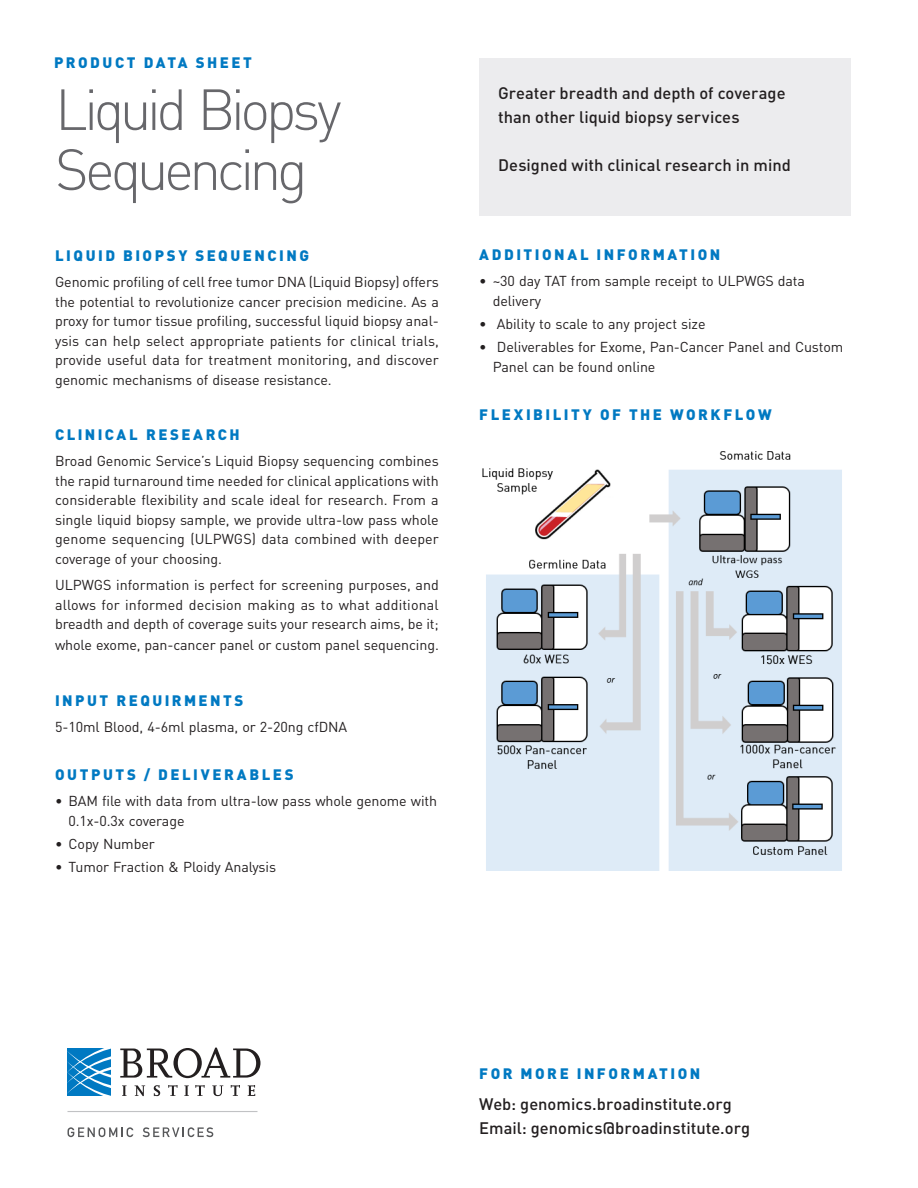
<style>
.page{position:relative;width:918px;height:1188px;background:#fff}
.page>*{position:absolute;margin:0;border:0;box-sizing:border-box;transform-origin:0 0}
.t1{font:300 57px/60px "DINOT";letter-spacing:-.08em;color:#67676b}
.Subhead_2{font:500 16.5px/24px "DINOT";color:#231f20}
.SUBHEAD-CAPS{font:900 15px "DINOT";letter-spacing:.165em;color:#0079c2}
.Body_text{font:900 15px "DINOT";letter-spacing:.16em;color:#0079c2}
.Body_text-2{font:14.25px/19.5px "DINOT";letter-spacing:-.005em;color:#231f20;text-align:justify}
</style>
<div class="page">
<div style="left:479px;top:58px;width:371px;height:158px;background:#ececee"></div>
<svg style="left:68px;top:1127px;width:65px;height:10px"></svg>
<svg style="left:143px;top:1127px;width:70px;height:10px"></svg>
<svg style="left:122px;top:1085px;width:5px;height:11px"></svg>
<svg style="left:135px;top:1085px;width:10px;height:11px"></svg>
<svg style="left:154px;top:1085px;width:6px;height:11px"></svg>
<svg style="left:168px;top:1085px;width:10px;height:11px"></svg>
<svg style="left:184px;top:1085px;width:5px;height:11px"></svg>
<svg style="left:195px;top:1085px;width:10px;height:11px"></svg>
<svg style="left:212px;top:1085px;width:11px;height:11px"></svg>
<svg style="left:231px;top:1085px;width:9px;height:11px"></svg>
<svg style="left:248px;top:1085px;width:7px;height:11px"></svg>
<svg style="left:120px;top:1048px;width:140px;height:30px"></svg>
<svg style="left:68px;top:1048px;width:43px;height:48px;background:#3293cd"></svg>
<hr style="left:68px;top:1111px;width:189px;height:1px;background:#c1c2c4">
<img style="left:482px;top:451px;width:360px;height:420px">
<p class="SUBHEAD-CAPS" style="left:54px;top:52px;width:199px">PRODUCT DATA SHEET</p>
<p class="t1" style="left:55px;top:79px;width:288px">Liquid Biopsy<br>Sequencing</p>
<p class="Subhead_2" style="left:498px;top:81px;width:289px">Greater breadth and depth of coverage than other liquid biopsy services</p>
<p class="Subhead_2" style="left:498px;top:153px;width:294px">Designed with clinical research in mind</p>
<p class="SUBHEAD-CAPS" style="left:55px;top:245px;width:255px">LIQUID BIOPSY SEQUENCING</p>
<p class="Body_text-2" style="left:55px;top:272px;width:385px">Genomic profiling of cell free tumor DNA (Liquid Biopsy) offers the potential to revolutionize cancer precision medicine. As a proxy for tumor tissue profiling, successful liquid biopsy anal&shy;ysis can help select appropriate patients for clinical trials, provide useful data for treatment monitoring, and discover genomic mechanisms of disease resistance.</p>
<p class="Body_text" style="left:55px;top:425px;width:186px">CLINICAL RESEARCH</p>
<p class="Body_text-2" style="left:55px;top:451px;width:385px">Broad Genomic Service’s Liquid Biopsy sequencing combines the rapid turnaround time needed for clinical applications with considerable flexibility and scale ideal for research. From a single liquid biopsy sample, we provide ultra-low pass whole genome sequencing (ULPWGS) data combined with deeper coverage of your choosing.</p>
<p class="Body_text-2" style="left:55px;top:575px;width:385px">ULPWGS information is perfect for screening purposes, and allows for informed decision making as to what additional breadth and depth of coverage suits your research aims, be it;</p>
<p class="Body_text-2" style="left:55px;top:635px;width:385px">whole exome, pan-cancer panel or custom panel sequencing.</p>
<p class="Body_text" style="left:55px;top:690px;width:190px">INPUT REQUIRMENTS</p>
<p class="Body_text-2" style="left:55px;top:717px;width:294px">5-10ml Blood, 4-6ml plasma, or 2-20ng cfDNA</p>
<p class="SUBHEAD-CAPS" style="left:55px;top:765px;width:240px">OUTPUTS / DELIVERABLES</p>
<p class="Body_text-2" style="left:69px;top:791px;width:370px;text-indent:-14px">• BAM file with data from ultra-low pass whole genome with<br>0.1x-0.3x coverage</p>
<p class="Body_text-2" style="left:55px;top:834px;width:101px">• Copy Number</p>
<p class="Body_text-2" style="left:55px;top:857px;width:223px">• Tumor Fraction &amp; Ploidy Analysis</p>
<p class="SUBHEAD-CAPS" style="left:479px;top:244px;width:242px">ADDITIONAL INFORMATION</p>
<p class="Body_text-2" style="left:493px;top:271px;width:314px;text-indent:-14px">• ~30 day TAT from sample receipt to ULPWGS data delivery</p>
<p class="Body_text-2" style="left:479px;top:314px;width:228px">• Ability to scale to any project size</p>
<p class="Body_text-2" style="left:493px;top:337px;width:352px;text-indent:-14px">• Deliverables for Exome, Pan-Cancer Panel and Custom<br>Panel can be found online</p>
<p class="SUBHEAD-CAPS" style="left:479px;top:404px;width:294px">FLEXIBILITY OF THE WORKFLOW</p>
<p class="SUBHEAD-CAPS" style="left:479px;top:1064px;width:223px">FOR MORE INFORMATION</p>
<p class="Subhead_2" style="left:479px;top:1092px;width:254px">Web: genomics.broadinstitute.org</p>
<p class="Subhead_2" style="left:479px;top:1116px;width:273px">Email: genomics@broadinstitute.org</p>
</div>
